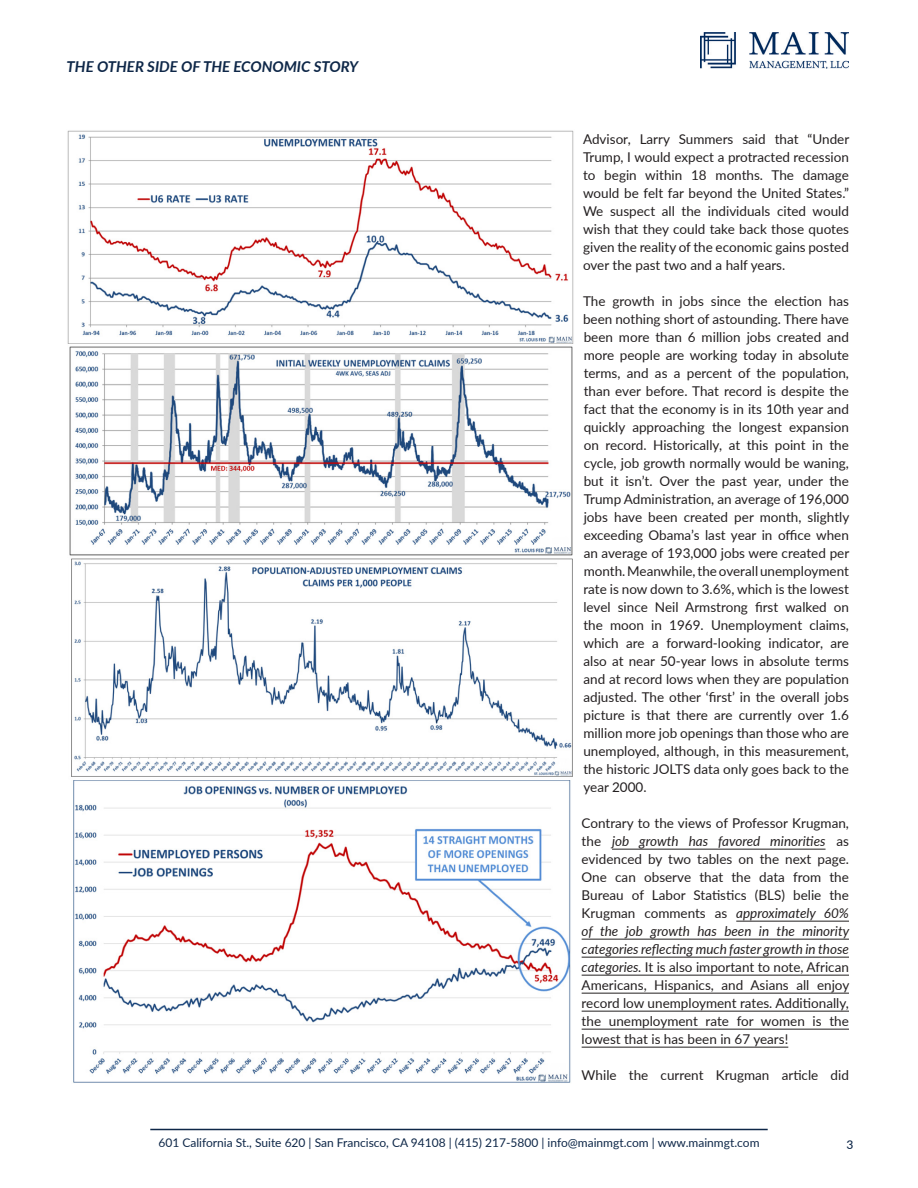
<style>
.page{position:relative;width:918px;height:1188px;background:#fff}
.page>*{position:absolute;margin:0;border:0;box-sizing:border-box;transform-origin:0 0}
.t1{font:italic 700 15px "Lato";color:#0e2748}
.Subheading{font:13.5px/18px "Lato";color:#231f20;text-align:justify}
.t2{font:12px "Lato";color:#0e2748}
.t3{font:500 12px "Lato";color:#0e2748}
.s1{font-style:italic}
</style>
<div class="page">
<hr style="left:150px;top:1129px;width:618px;height:1px;background:#0e2748">
<img style="left:700px;top:32px;width:149px;height:37px">
<hr style="left:612px;top:849px;width:214px;height:1px;background:#231f20">
<hr style="left:736px;top:921px;width:113px;height:1px;background:#231f20">
<hr style="left:582px;top:939px;width:267px;height:1px;background:#231f20">
<hr style="left:582px;top:957px;width:267px;height:1px;background:#231f20">
<hr style="left:582px;top:975px;width:267px;height:1px;background:#231f20">
<hr style="left:582px;top:993px;width:267px;height:1px;background:#231f20">
<hr style="left:582px;top:1011px;width:267px;height:1px;background:#231f20">
<hr style="left:582px;top:1029px;width:267px;height:1px;background:#231f20">
<hr style="left:582px;top:1047px;width:206px;height:1px;background:#231f20">
<img style="left:67px;top:130px;width:507px;height:426px">
<img style="left:73px;top:780px;width:498px;height:303px">
<img style="left:71px;top:558px;width:502px;height:219px">
<p class="t1" style="left:67px;top:56px;width:293px">THE OTHER SIDE OF THE ECONOMIC STORY</p>
<p class="Subheading" style="left:583px;top:130px;width:268px">Advisor, Larry Summers said that “Under Trump, I would expect a protracted recession to begin within 18 months. The damage would be felt far beyond the United States.” We suspect all the individuals cited would wish that they could take back those quotes given the reality of the economic gains posted over the past two and a half years.</p>
<p class="Subheading" style="left:583px;top:292px;width:268px">The growth in jobs since the election has been nothing short of astounding. There have been more than 6 million jobs created and more people are working today in absolute terms, and as a percent of the population, than ever before. That record is despite the fact that the economy is in its 10th year and quickly approaching the longest expansion on record. Historically, at this point in the cycle, job growth normally would be waning, but it isn’t. Over the past year, under the Trump Administration, an average of 196,000 jobs have been created per month, slightly exceeding Obama’s last year in office when an average of 193,000 jobs were created per month. Meanwhile, the overall unemployment rate is now down to 3.6%, which is the lowest level since Neil Armstrong first walked on the moon in 1969. Unemployment claims, which are a forward-looking indicator, are also at near 50-year lows in absolute terms and at record lows when they are population adjusted. The other ‘first’ in the overall jobs picture is that there are currently over 1.6 million more job openings than those who are unemployed, although, in this measurement, the historic JOLTS data only goes back to the year 2000.</p>
<p class="Subheading" style="left:582px;top:814px;width:269px">Contrary to the views of Professor Krugman, the <span class="s1">job growth has favored minorities</span> as evidenced by two tables on the next page.<br>One can observe that the data from the Bureau of Labor Statistics (BLS) belie the Krugman comments as <span class="s1">approximately 60% of the job growth has been in the minority categories reflecting much faster growth in those categories.</span> It is also important to note, African Americans, Hispanics, and Asians all enjoy record low unemployment rates. Additionally, the unemployment rate for women is the lowest that is has been in 67 years!</p>
<p class="Subheading" style="left:582px;top:1066px;width:269px">While the current Krugman article did</p>
<p class="t2" style="left:158px;top:1134px;width:603px">601 California St., Suite 620 | San Francisco, CA 94108 | (415) 217-5800 | info@mainmgt.com | www.mainmgt.com</p>
<p class="t3" style="left:847px;top:1136px;width:8px">3</p>
</div>
